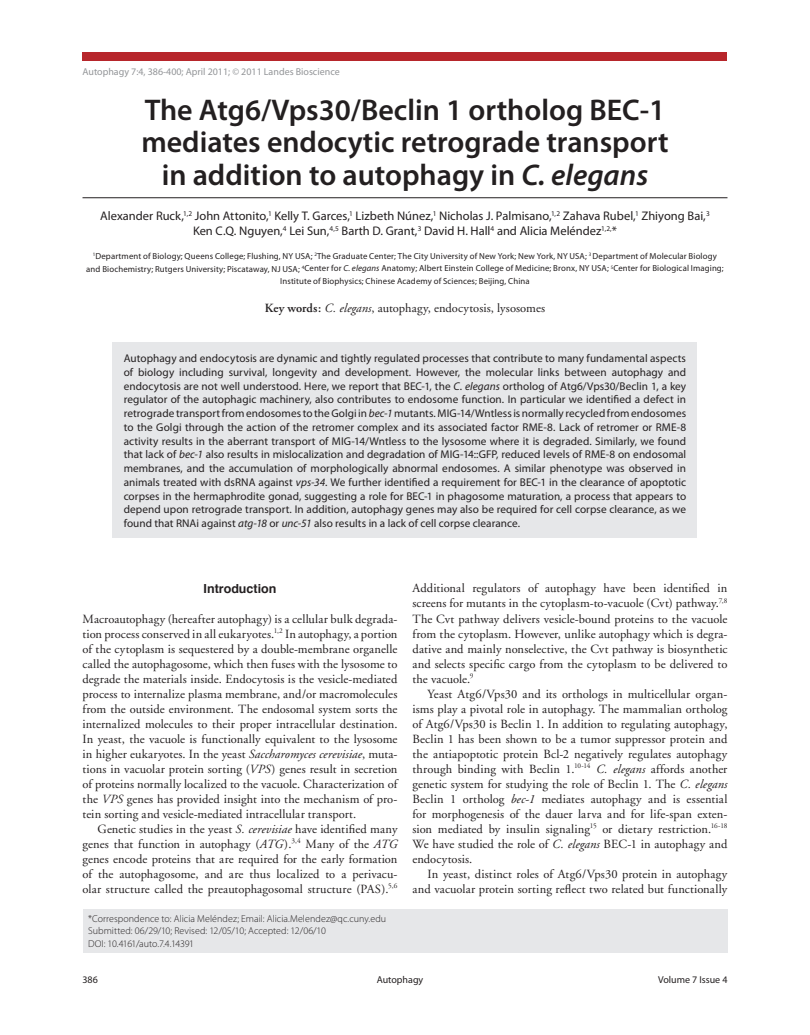
<style>
.page{position:relative;width:810px;height:1035px;background:#fff}
.page>*{position:absolute;margin:0;border:0;box-sizing:border-box;transform-origin:0 0}
.t1{font:600 30px/32.5px "Myriad Pro";color:#231f20;text-align:center}
.t2{font:12.5px/15px "Adobe Garamond";letter-spacing:.005em;color:#231f20;text-align:justify}
.t3{font:12.5px/15px "Myriad Pro";color:#231f20;text-align:center}
.t4{font:700 12.5px "Helvetica";color:#231f20}
.t5{font:11.25px/13.8px "Myriad Pro";letter-spacing:.005em;color:#231f20;text-align:justify}
.t6{font:300 10px/12.5px "Myriad Pro";letter-spacing:.005em;color:#231f20}
.t7{font:10px "Myriad Pro";color:#939598}
.t8{font:10px "Myriad Pro";color:#231f20}
.t9{font:8.75px/12.5px "Myriad Pro";letter-spacing:.015em;color:#231f20;text-align:center}
.s1{font-style:italic}
.s2{font-weight:600}
</style>
<div class="page">
<div style="left:82px;top:52px;width:646px;height:9px;background:#b7262b"></div>
<div style="left:83px;top:909px;width:644px;height:44px;background:#e6e7e9"></div>
<div style="left:112px;top:342px;width:586px;height:196px;background:#e6e7e9"></div>
<hr style="left:83px;top:198px;width:644px;height:1px;background:#231f20">
<p class="t7" style="left:82px;top:65px;width:259px">Autophagy 7:4, 386-400; April 2011; © 2011 Landes Bioscience</p>
<h1 class="t1" style="left:141px;top:93px;width:529px">The Atg6/Vps30/Beclin 1 ortholog BEC-1 mediates endocytic retrograde transport in addition to autophagy in <span class="s1">C. elegans</span></h1>
<p class="t3" style="left:100px;top:208px;width:611px">Alexander Ruck,<sup>1,2</sup> John Attonito,<sup>1</sup> Kelly T. Garces,<sup>1</sup> Lizbeth Núnez,<sup>1</sup> Nicholas J. Palmisano,<sup>1,2</sup> Zahava Rubel,<sup>1</sup> Zhiyong Bai,<sup>3<br></sup>Ken C.Q. Nguyen,<sup>4</sup> Lei Sun,<sup>4,5</sup> Barth D. Grant,<sup>3</sup> David H . Hall<sup>4</sup> and Alicia Meléndez<sup>1,2,</sup>*</p>
<p class="t9" style="left:86px;top:250px;width:639px"><sup>1</sup>Department of Biology; Queens College; Flushing, NY USA; <sup>2</sup>The Graduate Center; The City University of New York; New York, NY USA; <sup>3</sup> Department of Molecular Biology and Biochemistry; Rutgers University; Piscataway, NJ USA; <sup>4</sup>Center for <span class="s1">C. elegans</span> Anatomy; Albert Einstein College of Medicine; Bronx, NY USA; <sup>5</sup>Center for Biological Imaging;<br>Institute of Biophysics; Chinese Academy of Sciences; Beijing, China</p>
<p class="t2" style="left:265px;top:301px;width:282px"><span class="s2">Key words:</span> <span class="s1">C. elegans</span>, autophagy, endocytosis, lysosomes</p>
<p class="t5" style="left:124px;top:351px;width:564px">Autophagy and endocytosis are dynamic and tightly regulated processes that contribute to many fundamental aspects of biology including survival, longevity and development. However, the molecular links between autophagy and endocytosis are not well understood. H ere, we report that BEC-1, the <span class="s1">C. elegans</span> ortholog of Atg6/Vps30/Beclin 1, a key regulator of the autophagic machinery, also contributes to endosome function. In particular we identified a defect in retrograde transport from endosomes to the Golgi in <span class="s1">bec-1</span> mutants. MIG-14/Wntless is normally recycled from endosomes to the Golgi through the action of the retromer complex and its associated factor RME-8. Lack of retromer or RME-8 activity results in the aberrant transport of MIG-14/Wntless to the lysosome where it is degraded. Similarly, we found that lack of <span class="s1">bec-1</span> also results in mislocalization and degradation of MIG-14::GFP, reduced levels of RME-8 on endosomal membranes, and the accumulation of morphologically abnormal endosomes. A similar phenotype was observed in animals treated with dsRNA against <span class="s1">vps-34</span>. We further identified a requirement for BEC-1 in the clearance of apoptotic corpses in the hermaphrodite gonad, suggesting a role for BEC-1 in phagosome maturation, a process that appears to depend upon retrograde transport. In addition, autophagy genes may also be required for cell corpse clearance, as we found that RNAi against <span class="s1">atg-18</span> or <span class="s1">unc-51</span> also results in a lack of cell corpse clearance.</p>
<p class="t4" style="left:204px;top:578px;width:74px">Introduction</p>
<p class="t2" style="left:83px;top:611px;width:317px">Macroautophagy (hereafter autophagy) is a cellular bulk degrada&shy;tion process conserved in all eukaryotes.<sup>1,2</sup> In autophagy, a portion of the cytoplasm is sequestered by a double-membrane organelle called the autophagosome, which then fuses with the lysosome to degrade the materials inside. Endocytosis is the vesicle-mediated process to internalize plasma membrane, and/or macromolecules from the outside environment. The endosomal system sorts the internalized molecules to their proper intracellular destination.<br>In yeast, the vacuole is functionally equivalent to the lysosome in higher eukaryotes. In the yeast <span class="s1">Saccharomyces cerevisiae</span>, muta&shy;tions in vacuolar protein sorting (<span class="s1">VPS</span>) genes result in secretion of proteins normally localized to the vacuole. Characterization of the <span class="s1">VPS</span> genes has provided insight into the mechanism of pro&shy;tein sorting and vesicle-mediated intracellular transport.</p>
<p class="t2" style="left:83px;top:821px;width:316px;text-indent:15px">Genetic studies in the yeast <span class="s1">S. cerevisiae</span> have identified many genes that function in autophagy (<span class="s1">ATG</span>).<sup>3,4</sup> Many of the <span class="s1">ATG </span>genes encode proteins that are required for the early formation of the autophagosome, and are thus localized to a perivacu&shy;olar structure called the preautophagosomal structure (PAS).<sup>5,6</sup></p>
<p class="t6" style="left:88px;top:912px;width:299px">*Correspondence to: Alicia Meléndez; Email: Alicia.Melendez@qc.cuny.edu<br>Submitted: 06/29/10; Revised: 12/05/10; Accepted: 12/06/10<br>DOI: 10.4161/auto.7.4.14391</p>
<p class="t2" style="left:412px;top:581px;width:316px">Additional regulators of autophagy have been identified in screens for mutants in the cytoplasm-to-vacuole (Cvt) pathway.<sup>7,8<br></sup>The Cvt pathway delivers vesicle-bound proteins to the vacuole from the cytoplasm. However, unlike autophagy which is degra&shy;dative and mainly nonselective, the Cvt pathway is biosynthetic and selects specific cargo from the cytoplasm to be delivered to the vacuole.<sup>9</sup></p>
<p class="t2" style="left:412px;top:686px;width:316px;text-indent:15px">Yeast Atg6/Vps30 and its orthologs in multicellular organ&shy;isms play a pivotal role in autophagy. The mammalian ortholog of Atg6/Vps30 is Beclin 1. In addition to regulating autophagy, Beclin 1 has been shown to be a tumor suppressor protein and the antiapoptotic protein Bcl-2 negatively regulates autophagy through binding with Beclin 1.<sup>10-14</sup> <span class="s1">C. elegans</span> affords another genetic system for studying the role of Beclin 1. The <span class="s1">C. elegans </span>Beclin 1 ortholog <span class="s1">bec-1</span> mediates autophagy and is essential for morphogenesis of the dauer larva and for life-span exten&shy;sion mediated by insulin signaling<sup>15</sup> or dietary restriction.<sup>16-18<br></sup>We have studied the role of <span class="s1">C. elegans</span> BEC-1 in autophagy and endocytosis.</p>
<p class="t2" style="left:412px;top:866px;width:316px;text-align:right">In yeast, distinct roles of Atg6/Vps30 protein in autophagy and vacuolar protein sorting reflect two related but functionally</p>
<p class="t8" style="left:82px;top:973px;width:17px">386</p>
<p class="t8" style="left:377px;top:973px;width:48px">Autophagy</p>
<p class="t8" style="left:658px;top:973px;width:71px">Volume 7 Issue 4</p>
</div>
